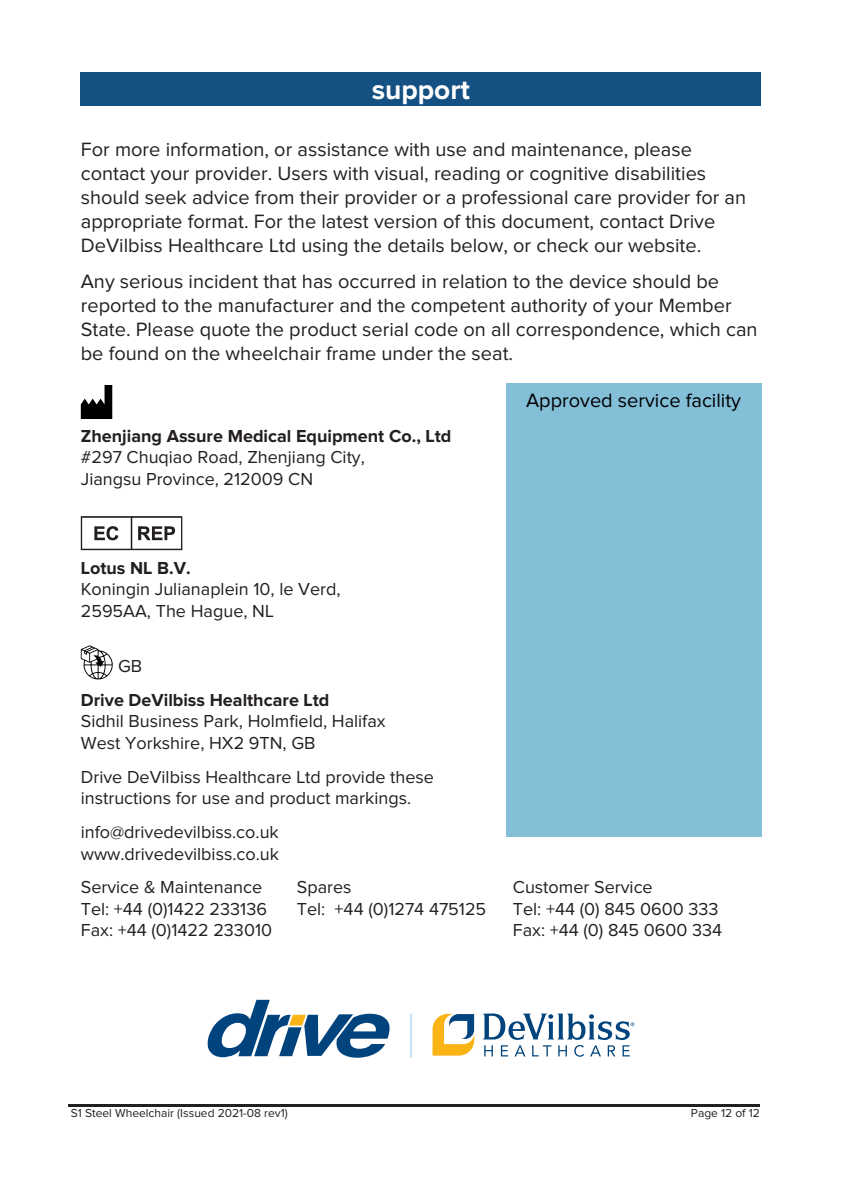
<style>
.page{position:relative;width:842px;height:1191px;background:#fff}
.page>*{position:absolute;margin:0;border:0;box-sizing:border-box;transform-origin:0 0}
.t1{font:700 28px "Proxima Nova";color:#fff}
.t2{font:20px/24px "Proxima Nova";color:#231f20}
.t3{font:20px "Proxima Nova";color:#000001}
.t4{font:18px/21.6px "Proxima Nova";color:#231f20}
.t5{font:700 18px "Proxima Nova";color:#231f20}
.t6{font:12px "Proxima Nova";color:#231f20}
</style>
<div class="page">
<hr style="left:68px;top:1103px;width:692px;height:3px;background:#231f20">
<div style="left:81px;top:72px;width:680px;height:34px;background:#155082"></div>
<svg style="left:81px;top:645px;width:32px;height:34px"></svg>
<svg style="left:81px;top:385px;width:31px;height:34px"></svg>
<hr style="left:411px;top:1013px;width:1px;height:44px;background:#8cc6ec">
<svg style="left:208px;top:1000px;width:182px;height:57px"></svg>
<svg style="left:432px;top:1014px;width:42px;height:41px"></svg>
<svg style="left:483px;top:1013px;width:151px;height:43px"></svg>
<svg style="left:81px;top:516px;width:101px;height:34px"></svg>
<div style="left:506px;top:383px;width:255px;height:453px;background:#84bfd8"></div>
<h1 class="t1" style="left:372px;top:77px;width:100px">support</h1>
<p class="t2" style="left:81px;top:138px;width:667px">For more information, or assistance with use and maintenance, please contact your provider. Users with visual, reading or cognitive disabilities should seek advice from their provider or a professional care provider for an appropriate format. For the latest version of this document, contact Drive DeVilbiss Healthcare Ltd using the details below, or check our website.</p>
<p class="t2" style="left:81px;top:270px;width:678px">Any serious incident that has occurred in relation to the device should be reported to the manufacturer and the competent authority of your Member State. Please quote the product serial code on all correspondence, which can be found on the wheelchair frame under the seat.</p>
<p class="t5" style="left:81px;top:427px;width:372px">Zhenjiang Assure Medical Equipment Co., Ltd</p>
<p class="t4" style="left:81px;top:447px;width:286px">#297 Chuqiao Road, Zhenjiang City,<br>Jiangsu Province, 212009 CN</p>
<p class="t3" style="left:526px;top:391px;width:216px">Approved service facility</p>
<p class="t5" style="left:81px;top:559px;width:111px">Lotus NL B.V.</p>
<p class="t4" style="left:81px;top:579px;width:261px">Koningin Julianaplein 10, le Verd,<br>2595AA, The Hague, NL</p>
<p class="t4" style="left:118px;top:656px;width:26px">GB</p>
<p class="t5" style="left:81px;top:691px;width:250px">Drive DeVilbiss Healthcare Ltd</p>
<p class="t4" style="left:81px;top:711px;width:306px">Sidhil Business Park, Holmfield, Halifax<br>West Yorkshire, HX2 9TN, GB</p>
<p class="t4" style="left:81px;top:766px;width:355px">Drive DeVilbiss Healthcare Ltd provide these instructions for use and product markings.</p>
<p class="t4" style="left:81px;top:822px;width:200px">info@drivedevilbiss.co.uk www.drivedevilbiss.co.uk</p>
<p class="t4" style="left:81px;top:877px;width:183px">Service &amp; Maintenance</p>
<p class="t4" style="left:297px;top:877px;width:56px">Spares</p>
<p class="t4" style="left:513px;top:877px;width:141px">Customer Service</p>
<p class="t4" style="left:81px;top:898px;width:188px">Tel: +44 (0)1422 233136</p>
<p class="t4" style="left:297px;top:898px;width:191px">Tel: +44 (0)1274 475125</p>
<p class="t4" style="left:513px;top:898px;width:207px">Tel: +44 (0) 845 0600 333</p>
<p class="t4" style="left:81px;top:920px;width:193px">Fax: +44 (0)1422 233010</p>
<p class="t4" style="left:513px;top:920px;width:211px">Fax: +44 (0) 845 0600 334</p>
<p class="t6" style="left:71px;top:1108px;width:219px">S1 Steel Wheelchair (Issued 2021-08 rev1)</p>
<p class="t6" style="left:691px;top:1108px;width:70px">Page 12 of 12</p>
</div>
